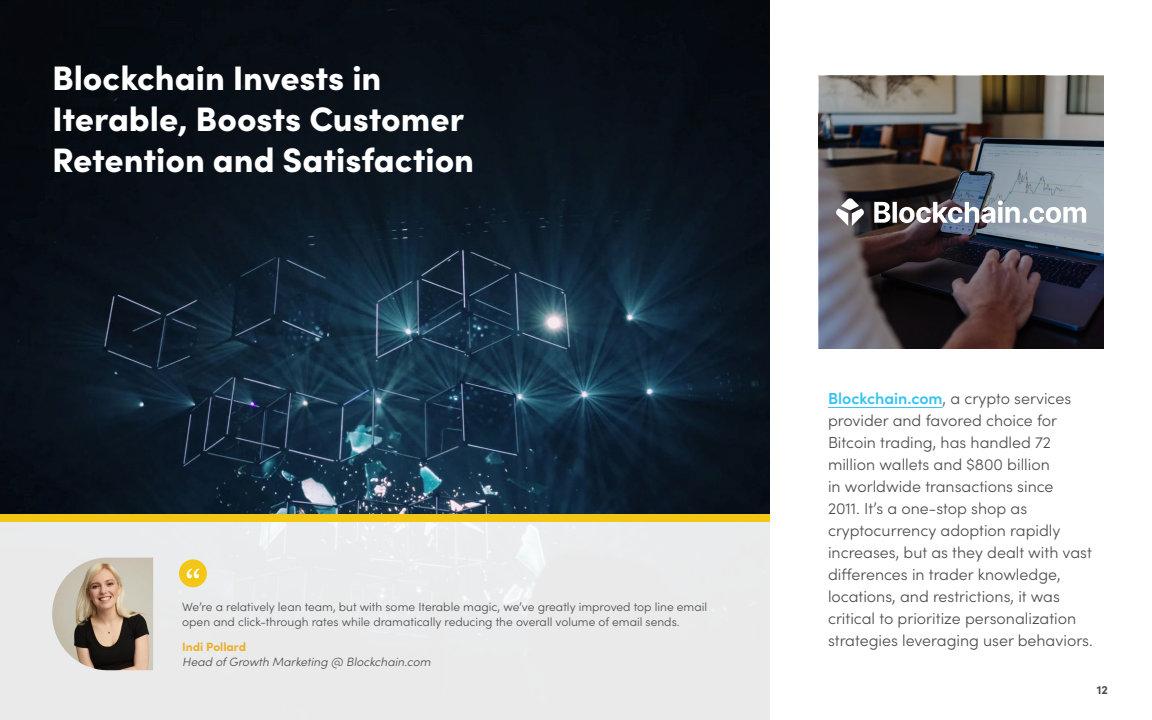
<style>
.page{position:relative;width:1152px;height:720px;background:#fff}
.page>*{position:absolute;margin:0;border:0;box-sizing:border-box;transform-origin:0 0}
.t1{font:900 34px/40.8px "Sofia Pro";color:#fff}
.t2{font:300 16px/22px "Sofia Pro";color:#4e4d4d}
.t3{font:300 12px/15px "Sofia Pro";color:#4e4d4d}
.t4{font:italic 300 12px "Sofia Pro";color:#4e4d4d}
.t5{font:700 12px "Sofia Pro";color:#ecae20}
.t6{font:700 12px "Sofia Pro";color:#4e4d4d}
.s1{font-weight:600;color:#33c2f2}
</style>
<div class="page">
<img style="left:0;top:0;width:770px;height:514px">
<div style="left:0;top:518px;width:783px;height:202px;background:#eaeaeb"></div>
<div style="left:0;top:514px;width:770px;height:7px;background:#f3c716"></div>
<div style="left:179px;top:559px;width:28px;height:28px;background:#f3c716;border-radius:50%"></div>
<svg style="left:187px;top:568px;width:12px;height:10px"></svg>
<img style="left:52px;top:558px;width:101px;height:112px">
<img style="left:819px;top:76px;width:285px;height:273px">
<svg style="left:836px;top:198px;width:28px;height:28px"></svg>
<svg style="left:874px;top:200px;width:212px;height:23px"></svg>
<hr style="left:828px;top:407px;width:115px;height:1px;background:#33c2f2">
<h1 class="t1" style="left:52px;top:55px;width:424px">Blockchain Invests in<br>Iterable, Boosts Customer<br>Retention and Satisfaction</h1>
<p class="t3" style="left:182px;top:599px;width:526px">We’re a relatively lean team, but with some Iterable magic, we’ve greatly improved top line email open and click-through rates while dramatically reducing the overall volume of email sends.</p>
<p class="t5" style="left:182px;top:637px;width:65px">Indi Pollard</p>
<p class="t4" style="left:182px;top:653px;width:250px">Head of Growth Marketing @ Blockchain.com</p>
<p class="t2" style="left:828px;top:386px;width:266px"><span class="s1">Blockchain.com</span>, a crypto services provider and favored choice for Bitcoin trading, has handled 72 million wallets and $800 billion<br>in worldwide transactions since<br>2011. It’s a one-stop shop as cryptocurrency adoption rapidly increases, but as they dealt with vast differences in trader knowledge, locations, and restrictions, it was critical to prioritize personalization strategies leveraging user behaviors.</p>
<p class="t6" style="left:1097px;top:680px;width:13px">12</p>
</div>
